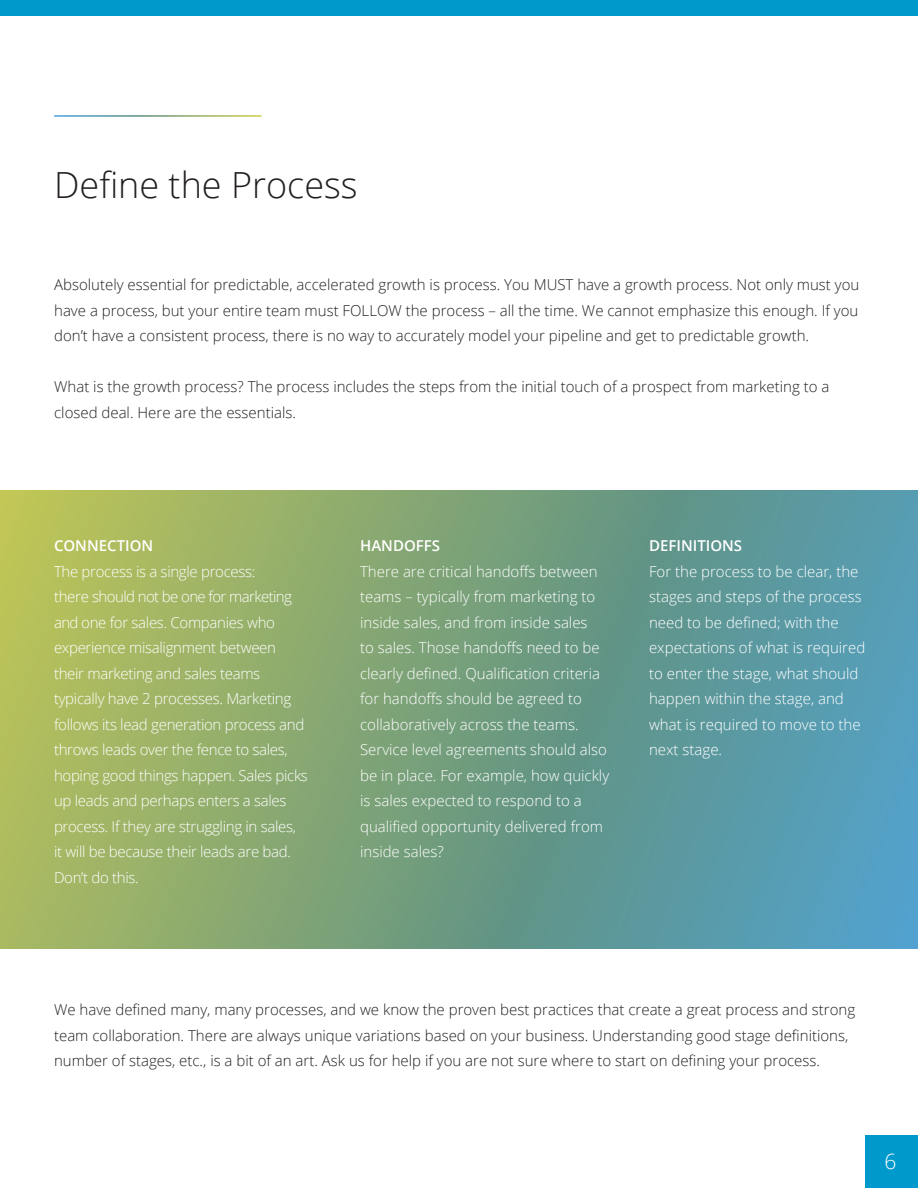
<style>
.page{position:relative;width:918px;height:1188px;background:#fff}
.page>*{position:absolute;margin:0;border:0;box-sizing:border-box;transform-origin:0 0}
.t1{font:300 36px "Open Sans";color:#231f20}
.t2{font:300 21px "Open Sans";color:#fff}
.t3{font:300 15px/25.5px "Open Sans";color:#231f20}
.t4{font:300 15px/25.5px "Open Sans";color:#fff}
.t5{font:300 15px/25.5px "Open Sans";letter-spacing:-.02em;color:#fff}
.t6{font:600 15px "Open Sans";color:#fff}
</style>
<div class="page">
<div style="left:865px;top:1136px;width:53px;height:52px;background:#09c"></div>
<div style="left:0;top:0;width:918px;height:15px;background:#09c"></div>
<svg style="left:0;top:491px;width:918px;height:457px;background:#7aa483"></svg>
<p class="t1" style="left:54px;top:160px;width:305px">Define the Process</p>
<p class="t3" style="left:54px;top:271px;width:807px;text-align:justify">Absolutely essential for predictable, accelerated growth is process. You MUST have a growth process. Not only must you have a process, but your entire team must FOLLOW the process – all the time. We cannot emphasize this enough. If you don’t have a consistent process, there is no way to accurately model your pipeline and get to predictable growth.</p>
<p class="t3" style="left:54px;top:373px;width:777px">What is the growth process? The process includes the steps from the initial touch of a prospect from marketing to a closed deal. Here are the essentials.</p>
<p class="t6" style="left:54px;top:535px;width:101px">CONNECTION</p>
<p class="t5" style="left:54px;top:558px;width:255px">The process is a single process:<br>there should not be one for marketing and one for sales. Companies who experience misalignment between their marketing and sales teams typically have 2 processes. Marketing follows its lead generation process and throws leads over the fence to sales, hoping good things happen. Sales picks up leads and perhaps enters a sales process. If they are struggling in sales,<br>it will be because their leads are bad.<br>Don’t do this.</p>
<p class="t6" style="left:360px;top:535px;width:81px">HANDOFFS</p>
<p class="t4" style="left:360px;top:558px;width:251px">There are critical handoffs between teams – typically from marketing to inside sales, and from inside sales<br>to sales. Those handoffs need to be clearly defined. Qualification criteria for handoffs should be agreed to collaboratively across the teams.<br>Service level agreements should also be in place. For example, how quickly is sales expected to respond to a qualified opportunity delivered from inside sales?</p>
<p class="t6" style="left:649px;top:535px;width:95px">DEFINITIONS</p>
<p class="t4" style="left:649px;top:558px;width:218px">For the process to be clear, the stages and steps of the process need to be defined; with the expectations of what is required to enter the stage, what should happen within the stage, and what is required to move to the next stage.</p>
<p class="t3" style="left:54px;top:997px;width:803px">We have defined many, many processes, and we know the proven best practices that create a great process and strong team collaboration. There are always unique variations based on your business. Understanding good stage definitions, number of stages, etc., is a bit of an art. Ask us for help if you are not sure where to start on defining your process.</p>
<p class="t2" style="left:884px;top:1147px;width:13px">6</p>
</div>
